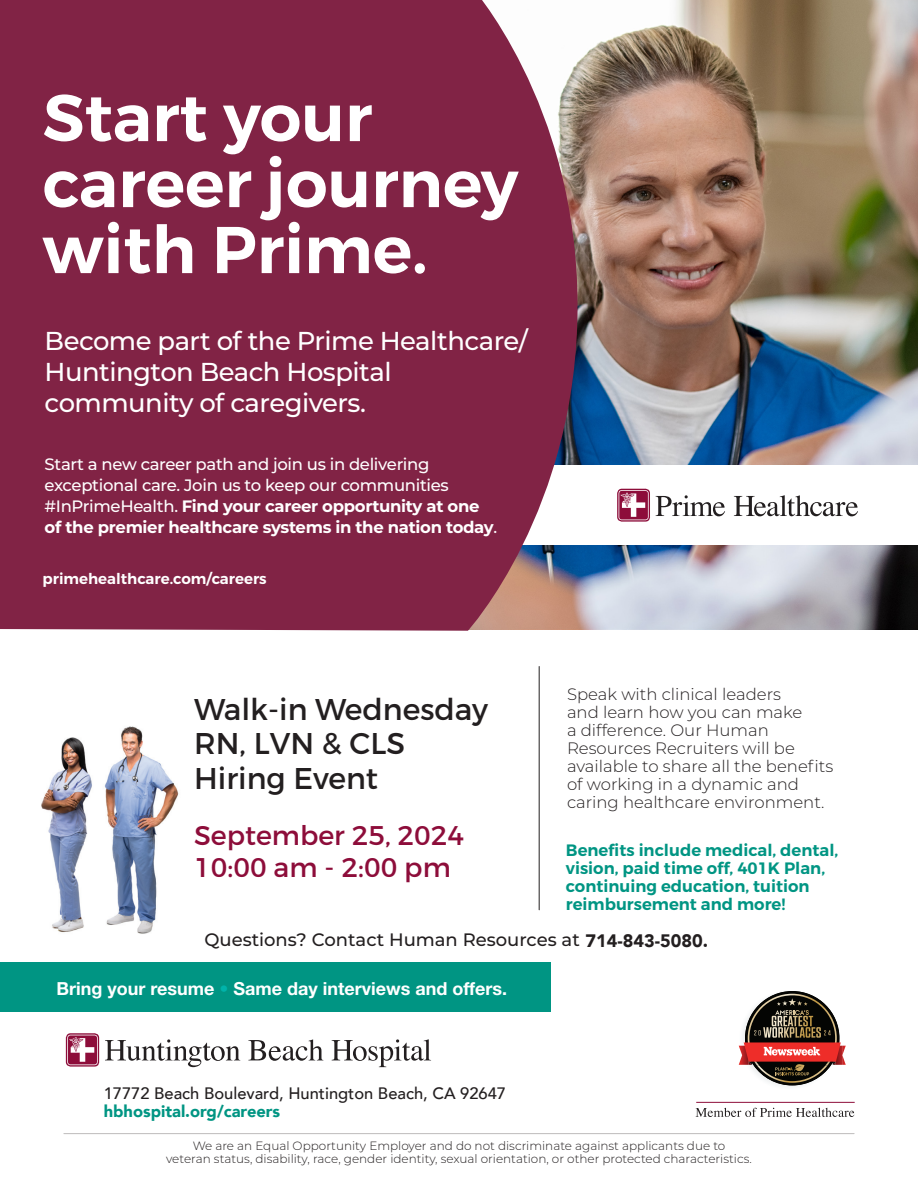
<style>
.page{position:relative;width:918px;height:1188px;background:#fff}
.page>*{position:absolute;margin:0;border:0;box-sizing:border-box;transform-origin:0 0}
.t1{font:600 66px/66px "Montserrat";color:#fff}
.t2{font:30px/34.5px "Montserrat";color:#231f20}
.t3{font:27px "Montserrat";color:#8d0d3a}
.t4{font:500 25.95px/31px "Montserrat";letter-spacing:-.02em;color:#fff}
.t5{font:500 18px "Montserrat";color:#231f20}
.t6{font:700 18px "Helvetica Neue LT Std";color:#fff}
.t7{font:500 16.5px/21px "Montserrat";letter-spacing:-.02em;color:#fff}
.t8{font:300 16.5px/18px "Montserrat";color:#231f20}
.t9{font:600 16.5px/18px "Montserrat";color:#009583}
.t10{font:500 16.5px "Avenir";color:#231f20}
.t11{font:900 16.5px "Avenir";color:#009583}
.t12{font:600 15px "Montserrat";color:#fff}
.t13{font:300 12px/13.5px "Montserrat";color:#231f20;text-align:center}
.s1{font-weight:700}
.s2{font-family:"Avenir";font-weight:900}
.s3{color:#00b3aa}
</style>
<div class="page">
<img style="left:578px;top:0;width:340px;height:630px">
<div style="left:478px;top:465px;width:440px;height:80px;background:#fff"></div>
<svg style="left:656px;top:495px;width:69px;height:21px"></svg>
<svg style="left:734px;top:495px;width:124px;height:21px"></svg>
<svg style="left:617px;top:489px;width:33px;height:33px"></svg>
<div style="left:0;top:0;width:578px;height:631px;background:#812345"></div>
<hr style="left:64px;top:1133px;width:790px;height:1px;background:#bdbbbb">
<svg style="left:696px;top:1108px;width:158px;height:9px"></svg>
<hr style="left:696px;top:1102px;width:159px;height:1px;background:#8d0d3a">
<div style="left:0;top:962px;width:551px;height:50px;background:#009583"></div>
<img style="left:41px;top:737px;width:51px;height:196px">
<img style="left:104px;top:726px;width:75px;height:208px">
<hr style="left:539px;top:666px;width:1px;height:244px;background:#231f20">
<img style="left:739px;top:1046px;width:5px;height:19px">
<img style="left:772px;top:991px;width:37px;height:95px">
<svg style="left:744px;top:994px;width:102px;height:89px"></svg>
<svg style="left:248px;top:1039px;width:75px;height:22px"></svg>
<svg style="left:332px;top:1039px;width:99px;height:28px"></svg>
<svg style="left:66px;top:1033px;width:174px;height:34px"></svg>
<h1 class="t1" style="left:43px;top:85px;width:477px">Start your career journey with Prime.</h1>
<p class="t4" style="left:45px;top:324px;width:485px">Become part of the Prime Healthcare/<br>Huntington Beach Hospital</p>
<p class="t4" style="left:45px;top:387px;width:323px">community of caregivers.</p>
<p class="t7" style="left:45px;top:453px;width:454px">Start a new career path and join us in delivering exceptional care. Join us to keep our communities #InPrimeHealth. <span class="s1">Find your career opportunity at one of the premier healthcare systems in the nation today</span>.</p>
<p class="t12" style="left:43px;top:569px;width:226px">primehealthcare.com/careers</p>
<h2 class="t2" style="left:194px;top:692px;width:295px">Walk-in Wednesday<br>RN, LVN &amp; CLS<br>Hiring Event</h2>
<p class="t8" style="left:567px;top:685px;width:268px">Speak with clinical leaders<br>and learn how you can make<br>a difference. Our Human<br>Resources Recruiters will be available to share all the benefits of working in a dynamic and caring healthcare environment.</p>
<p class="t9" style="left:566px;top:842px;width:274px">Benefits include medical, dental, vision, paid time off, 401K Plan, continuing education, tuition reimbursement and more!</p>
<p class="t3" style="left:194px;top:819px;width:272px">September 25, 2024</p>
<p class="t3" style="left:194px;top:850px;width:258px">10:00 am - 2:00 pm</p>
<p class="t5" style="left:204px;top:927px;width:505px">Questions? Contact Human Resources at <span class="s2">714-843-5080.</span></p>
<p class="t6" style="left:56px;top:978px;width:452px">Bring your resume <span class="s3">•</span> Same day interviews and offers.</p>
<p class="t10" style="left:104px;top:1079px;width:404px">17772 Beach Boulevard, Huntington Beach, CA 92647</p>
<p class="t11" style="left:104px;top:1097px;width:178px">hbhospital.org/careers</p>
<p class="t13" style="left:166px;top:1139px;width:587px">We are an Equal Opportunity Employer and do not discriminate against applicants due to<br>veteran status, disability, race, gender identity, sexual orientation, or other protected characteristics.</p>
</div>
